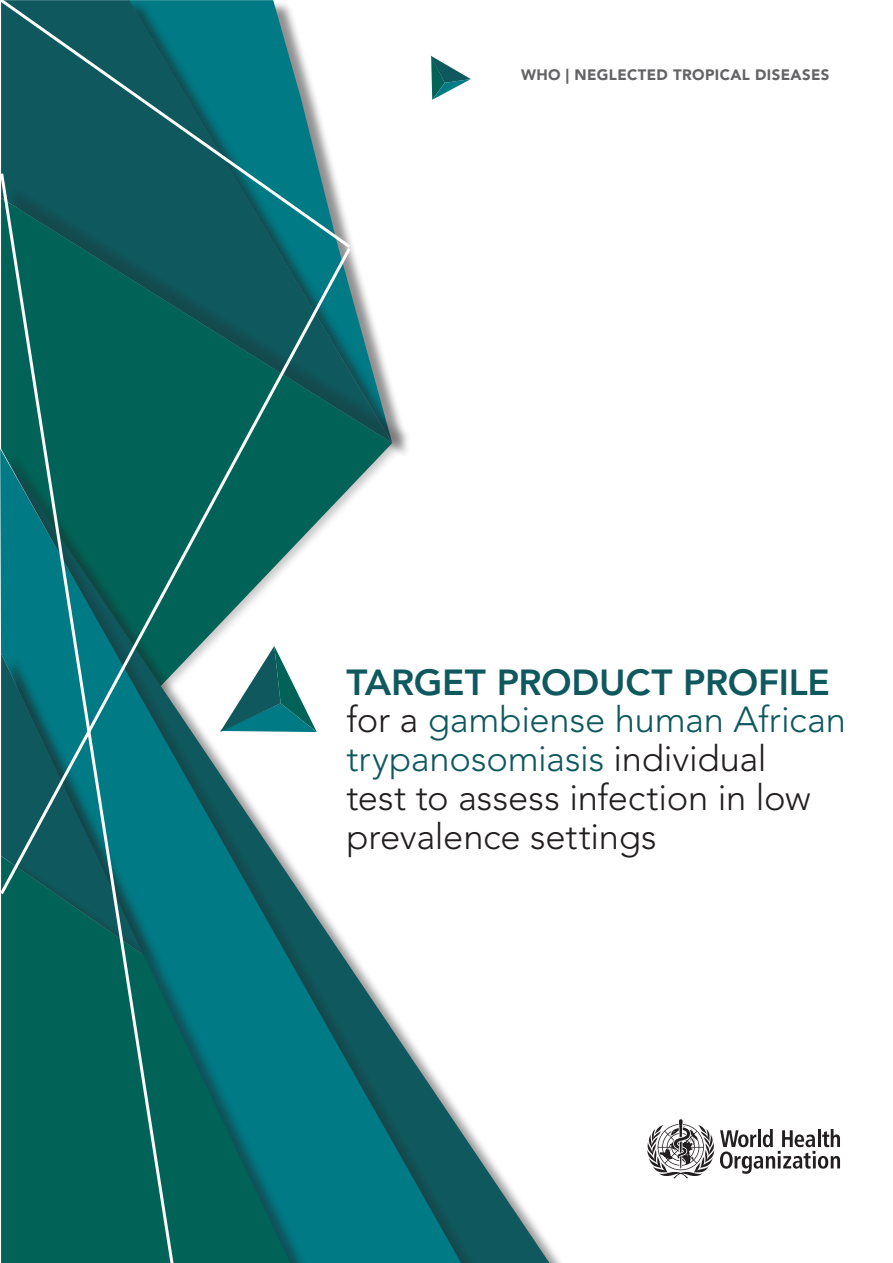
<style>
.page{position:relative;width:893px;height:1263px;background:#fff}
.page>*{position:absolute;margin:0;border:0;box-sizing:border-box;transform-origin:0 0}
.Cover_title{font:300 36px/39px "Avenir";letter-spacing:-.005em;color:#231f20}
.Cover_title-2{font:800 36px "Avenir";letter-spacing:-.01em;color:#0f595e}
.t1{font:900 15px "Avenir";letter-spacing:.025em;color:#636366}
.s1{color:#0f595e}
</style>
<div class="page">
<div style="left:6px;top:185px;width:407px;height:516px;background:#231f20;opacity:.25"></div>
<svg style="left:353px;top:198px;width:39px;height:251px"></svg>
<svg style="left:480px;top:1143px;width:69px;height:120px"></svg>
<div style="left:4px;top:451px;width:476px;height:812px;background:#231f20;opacity:.3"></div>
<svg style="left:310px;top:449px;width:151px;height:814px"></svg>
<svg style="left:647px;top:1119px;width:193px;height:59px"></svg>
<svg style="left:431px;top:56px;width:40px;height:44px"></svg>
<div style="left:5px;top:857px;width:305px;height:406px;background:#231f20;opacity:.44"></div>
<svg style="left:177px;top:897px;width:113px;height:366px;background:#016f71"></svg>
<svg style="left:1px;top:0;width:353px;height:251px;background:#317d83"></svg>
<svg style="left:1px;top:170px;width:176px;height:1093px;background:#08645c"></svg>
<svg style="left:0;top:245px;width:353px;height:652px"></svg>
<p class="t1" style="left:521px;top:66px;width:310px">WHO | NEGLECTED TROPICAL DISEASES</p>
<p class="Cover_title-2" style="left:347px;top:661px;width:485px">TARGET PRODUCT PROFILE</p>
<p class="Cover_title" style="left:347px;top:700px;width:501px">for a <span class="s1">gambiense human African trypanosomiasis</span> individual<br>test to assess infection in low prevalence settings</p>
</div>
